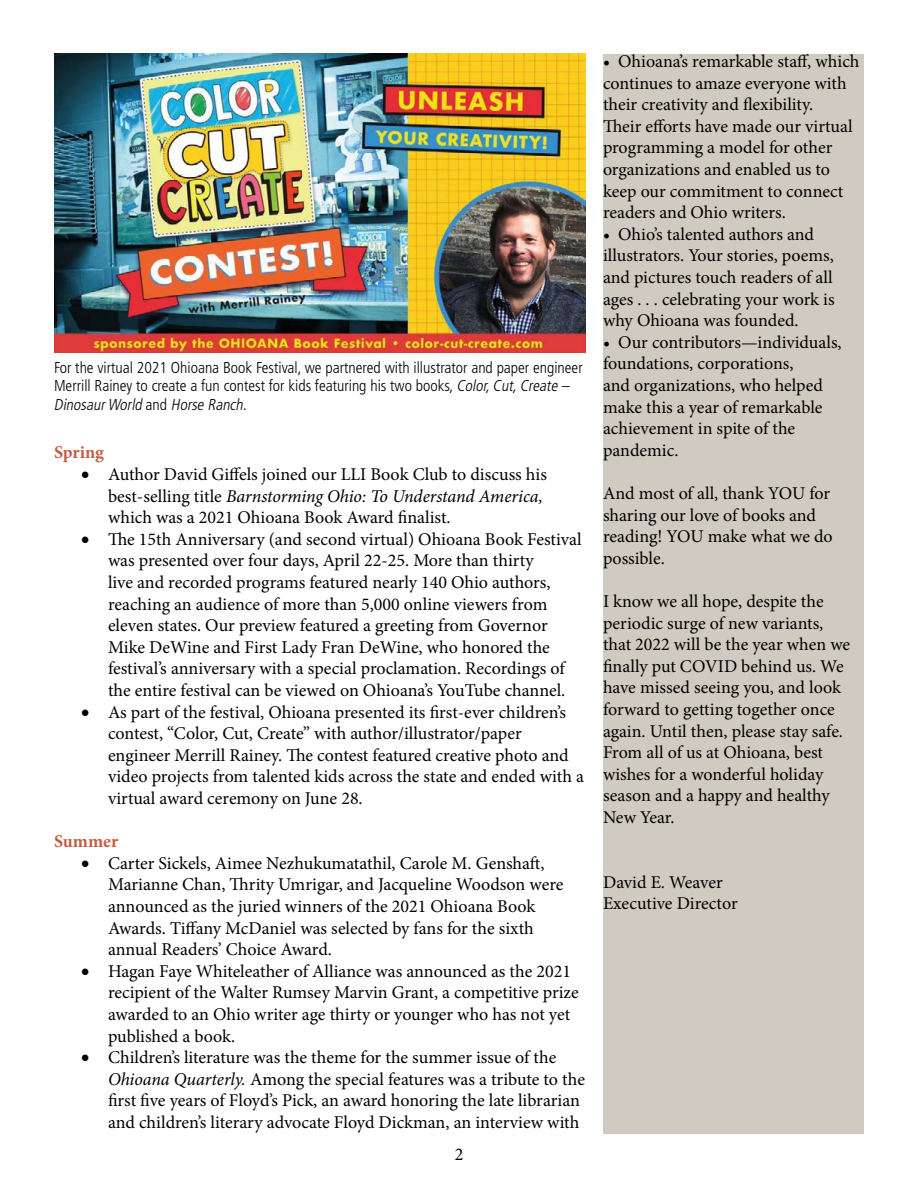
<style>
.page{position:relative;width:918px;height:1188px;background:#fff}
.page>*{position:absolute;margin:0;border:0;box-sizing:border-box;transform-origin:0 0}
.t1{font:18px/21.6px "Minion Pro";letter-spacing:-.005em;color:#000}
.t2{font:700 18px "Minion Pro";letter-spacing:-.005em;color:#c25d44}
.t3{font:300 condensed 15.75px/18.9px "Frutiger LT Std";color:#000}
.s1{font-style:italic}
</style>
<div class="page">
<div style="left:603px;top:54px;width:261px;height:1079px;background:#cfcbc0"></div>
<img style="left:54px;top:54px;width:531px;height:299px">
<p class="t3" style="left:54px;top:358px;width:530px">For the virtual 2021 Ohioana Book Festival, we partnered with illustrator and paper engineer<br>Merrill Rainey to create a fun contest for kids featuring his two books, <span class="s1">Color,Cut,Create –<br>DinosaurWorld</span> a n d <span class="s1">Horse Ranch.</span></p>
<p class="t2" style="left:54px;top:440px;width:52px">Spring</p>
<p class="t1" style="left:108px;top:463px;width:440px;text-indent:-27px">• Author David Giffels joined our LLI Book Club to discuss his best-selling title <span class="s1">Barnstorming Ohio: To Understand America, </span>which was a 2021 Ohioana Book Award finalist.</p>
<p class="t1" style="left:108px;top:528px;width:475px;text-indent:-27px">• The 15th Anniversary (and second virtual) Ohioana Book Festival was presented over four days, April 22-25. More than thirty<br>live and recorded programs featured nearly 140 Ohio authors, reaching an audience of more than 5,000 online viewers from eleven states. Our preview featured a greeting from Governor Mike DeWine and First Lady Fran DeWine, who honored the festival’s anniversary with a special proclamation. Recordings of the entire festival can be viewed on Ohioana’s YouTube channel.</p>
<p class="t1" style="left:108px;top:701px;width:478px;text-indent:-27px">• As part of the festival, Ohioana presented its first-ever children’s contest, “Color, Cut, Create” with author/illustrator/paper engineer Merrill Rainey. The contest featured creative photo and video projects from talented kids across the state and ended with a virtual award ceremony on June 28.</p>
<p class="t2" style="left:54px;top:829px;width:66px">Summer</p>
<p class="t1" style="left:108px;top:852px;width:457px;text-indent:-27px">• Carter Sickels, Aimee Nezhukumatathil, Carole M. Genshaft, Marianne Chan, Thrity Umrigar, and Jacqueline Woodson were announced as the juried winners of the 2021 Ohioana Book Awards. Tiffany McDaniel was selected by fans for the sixth annual Readers’ Choice Award.</p>
<p class="t1" style="left:108px;top:960px;width:472px;text-indent:-27px">• Hagan Faye Whiteleather of Alliance was announced as the 2021 recipient of the Walter Rumsey Marvin Grant, a competitive prize awarded to an Ohio writer age thirty or younger who has not yet published a book.</p>
<p class="t1" style="left:108px;top:1047px;width:479px;text-indent:-27px">• Children’s literature was the theme for the summer issue of the <span class="s1">Ohioana Quarterly.</span> Among the special features was a tribute to the first five years of Floyd’s Pick, an award honoring the late librarian and children’s literary advocate Floyd Dickman, an interview with</p>
<p class="t1" style="left:455px;top:1143px;width:10px">2</p>
<p class="t1" style="left:603px;top:51px;width:258px">• Ohioana’s remarkable staff, which continues to amaze everyone with their creativity and flexibility.<br>Their efforts have made our virtual programming a model for other organizations and enabled us to keep our commitment to connect readers and Ohio writers.</p>
<p class="t1" style="left:603px;top:223px;width:233px">• Ohio’s talented authors and illustrators. Your stories, poems, and pictures touch readers of all ages . . . celebrating your work is why Ohioana was founded.</p>
<p class="t1" style="left:603px;top:331px;width:240px">• Our contributors—individuals, foundations, corporations,<br>and organizations, who helped make this a year of remarkable achievement in spite of the pandemic.</p>
<p class="t1" style="left:603px;top:483px;width:231px">And most of all, thank YOU for sharing our love of books and reading! YOU make what we do possible.</p>
<p class="t1" style="left:603px;top:591px;width:249px">I know we all hope, despite the periodic surge of new variants, that 2022 will be the year when we finally put COVID behind us. We have missed seeing you, and look forward to getting together once again. Until then, please stay safe.<br>From all of us at Ohioana, best wishes for a wonderful holiday season and a happy and healthy<br>New Year.</p>
<p class="t1" style="left:603px;top:871px;width:136px">David E. Weaver<br>Executive Director</p>
</div>
